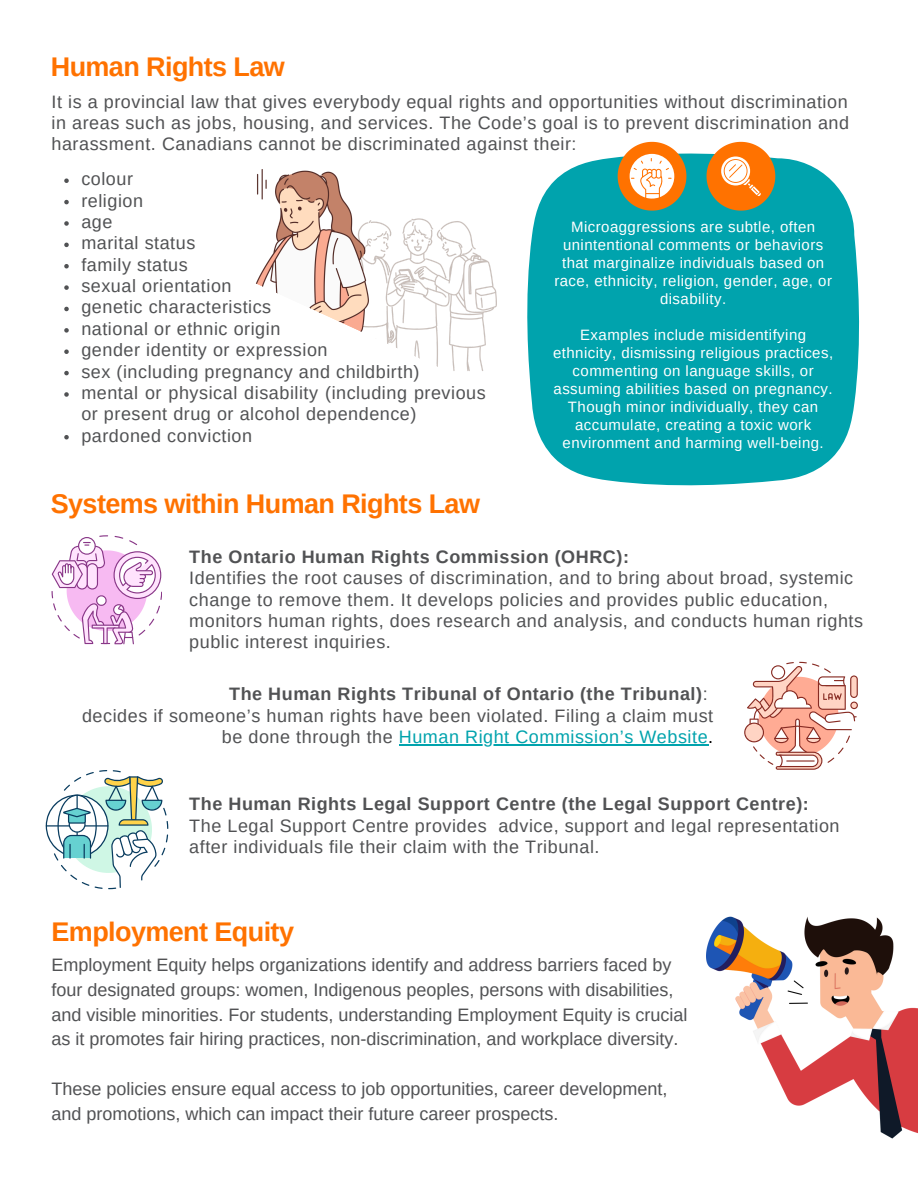
<style>
.page{position:relative;width:918px;height:1188px;background:#fff}
.page>*{position:absolute;margin:0;border:0;box-sizing:border-box;transform-origin:0 0}
.t1{font:700 27px "Arimo";letter-spacing:-.02em;color:#ff7200}
.t2{font:18px/21.3px "Arimo";letter-spacing:.03em;color:#515254}
.t3{font:18px/24.8px "Arimo";color:#515254}
.t4{font:18px "Arimo";letter-spacing:.03em;color:#00a3ad}
.t5{font:700 18px "Arimo";letter-spacing:.03em;color:#515254}
.t6{font:15px/18px "Arimo";letter-spacing:.03em;color:#fff;text-align:center}
.s1{font-weight:700}
.s2{font-weight:400}
.s3{color:#515254}
.s4{color:#000}
</style>
<div class="page">
<svg style="left:46px;top:770px;width:122px;height:119px"></svg>
<svg style="left:744px;top:662px;width:114px;height:108px"></svg>
<svg style="left:52px;top:535px;width:93px;height:109px"></svg>
<img style="left:257px;top:169px;width:240px;height:202px">
<svg style="left:104px;top:266px;width:365px;height:365px"></svg>
<svg style="left:527px;top:153px;width:333px;height:333px;background:#18abb4"></svg>
<svg style="left:707px;top:142px;width:68px;height:68px"></svg>
<svg style="left:618px;top:142px;width:68px;height:68px"></svg>
<img style="left:707px;top:916px;width:211px;height:223px">
<svg style="left:64px;top:178px;width:5px;height:5px"></svg>
<svg style="left:64px;top:200px;width:5px;height:4px"></svg>
<svg style="left:64px;top:221px;width:5px;height:5px"></svg>
<svg style="left:64px;top:243px;width:5px;height:4px"></svg>
<svg style="left:64px;top:264px;width:5px;height:4px"></svg>
<svg style="left:64px;top:285px;width:5px;height:5px"></svg>
<svg style="left:64px;top:307px;width:5px;height:4px"></svg>
<svg style="left:64px;top:328px;width:5px;height:5px"></svg>
<svg style="left:64px;top:349px;width:5px;height:5px"></svg>
<svg style="left:64px;top:371px;width:5px;height:4px"></svg>
<svg style="left:64px;top:392px;width:5px;height:5px"></svg>
<svg style="left:64px;top:435px;width:5px;height:4px"></svg>
<hr style="left:399px;top:744px;width:309px;height:1px;background:#00a3ad">
<p class="t1" style="left:51px;top:52px;width:236px">Human Rights Law</p>
<p class="t2" style="left:52px;top:91px;width:799px;text-align:justify">It is a provincial law that gives everybody equal rights and opportunities without discrimination in areas such as jobs, housing, and services. The Code’s goal is to prevent discrimination and harassment. Canadians cannot be discriminated against their:</p>
<p class="t2" style="left:81px;top:168px;width:53px">colour</p>
<p class="t2" style="left:81px;top:190px;width:63px">religion</p>
<p class="t2" style="left:81px;top:211px;width:33px">age</p>
<p class="t2" style="left:81px;top:232px;width:116px">marital status</p>
<p class="t2" style="left:81px;top:254px;width:108px">family status</p>
<p class="t2" style="left:81px;top:275px;width:152px">sexual orientation</p>
<p class="t2" style="left:81px;top:297px;width:191px">genetic characteristics</p>
<p class="t2" style="left:81px;top:318px;width:201px">national or ethnic origin</p>
<p class="t2" style="left:81px;top:339px;width:248px">gender identity or expression</p>
<p class="t2" style="left:81px;top:361px;width:340px">sex (including pregnancy and childbirth)</p>
<p class="t2" style="left:81px;top:382px;width:406px">mental or physical disability (including previous or present drug or alcohol dependence)</p>
<p class="t2" style="left:81px;top:425px;width:172px">pardoned conviction</p>
<p class="t1" style="left:51px;top:489px;width:431px">Systems within Human Rights Law</p>
<h1 class="t6" style="left:554px;top:218px;width:279px">Microaggressions are subtle, often unintentional comments or behaviors that marginalize individuals based on race, ethnicity, religion, gender, age, or disability.</h1>
<p class="t6" style="left:553px;top:326px;width:282px">Examples include misidentifying ethnicity, dismissing religious practices, commenting on language skills, or assuming abilities based on pregnancy.<br>Though minor individually, they can accumulate, creating a toxic work environment and harming well-being.</p>
<p class="t2" style="left:189px;top:546px;width:675px"><span class="s1">The Ontario Human Rights Commission (OHRC):<br></span>Identifies the root causes of discrimination, and to bring about broad, systemic change to remove them. It develops policies and provides public education, monitors human rights, does research and analysis, and conducts human rights public interest inquiries.</p>
<h2 class="t5" style="left:229px;top:684px;width:480px">The Human Rights Tribunal of Ontario (the Tribunal)<span class="s2">:</span></h2>
<h2 class="t2" style="left:82px;top:705px;width:633px">decides if someone’s human rights have been violated. Filing a claim must</h2>
<h2 class="t4" style="left:222px;top:727px;width:493px"><span class="s3">be done through the</span> Human Right Commission’s Website<span class="s4">.</span></h2>
<p class="t2" style="left:189px;top:794px;width:652px"><span class="s1">The Human Rights Legal Support Centre (the Legal Support Centre):<br></span>The Legal Support Centre provides advice, support and legal representation after individuals file their claim with the Tribunal.</p>
<p class="t1" style="left:52px;top:916px;width:244px">Employment Equity</p>
<p class="t3" style="left:52px;top:952px;width:637px">Employment Equity helps organizations identify and address barriers faced by four designated groups: women, Indigenous peoples, persons with disabilities, and visible minorities. For students, understanding Employment Equity is crucial as it promotes fair hiring practices, non-discrimination, and workplace diversity.</p>
<p class="t3" style="left:52px;top:1076px;width:617px">These policies ensure equal access to job opportunities, career development, and promotions, which can impact their future career prospects.</p>
</div>
